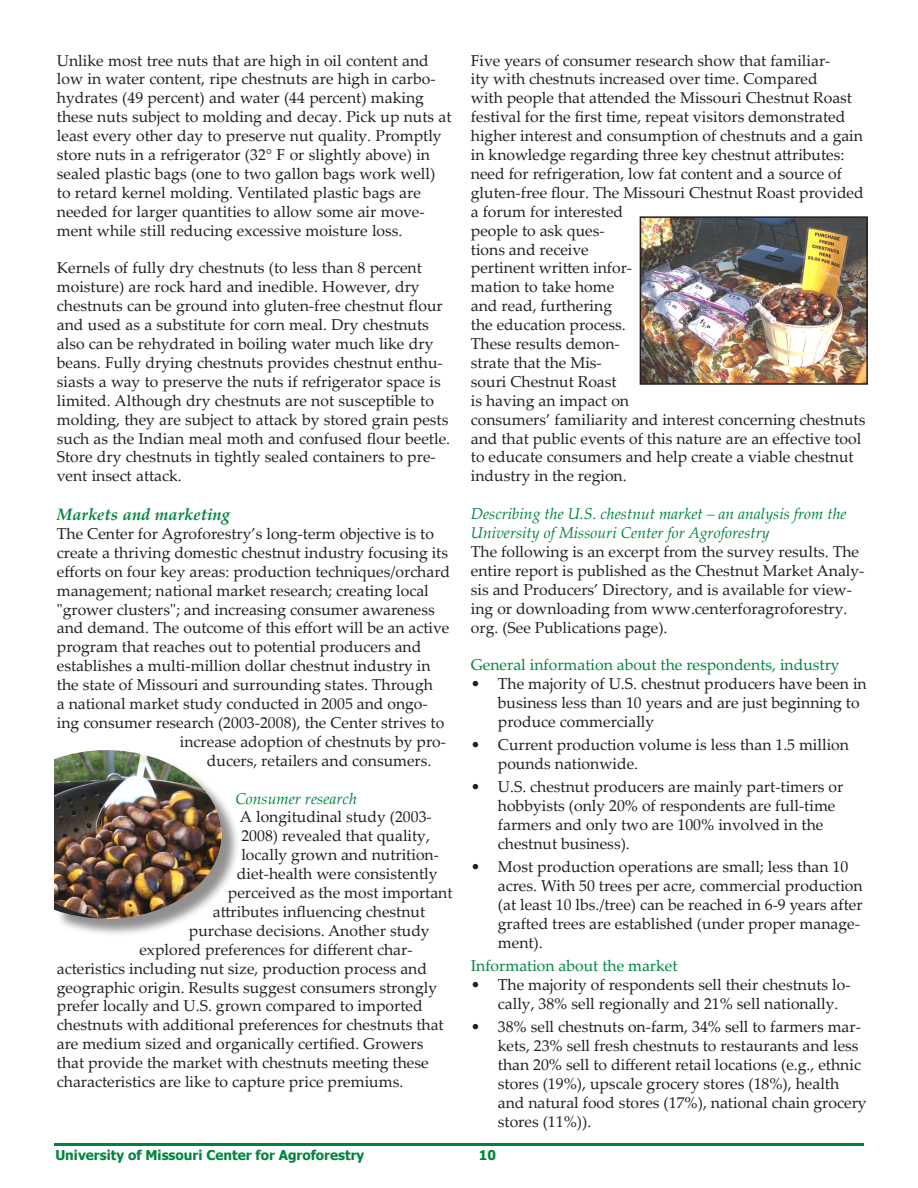
<style>
.page{position:relative;width:918px;height:1188px;background:#fff}
.page>*{position:absolute;margin:0;border:0;box-sizing:border-box;transform-origin:0 0}
.t1{font:italic 700 16.5px "Palatino Linotype";color:#00843d}
.t2{font:15.75px/18.9px "Palatino Linotype";color:#231f20}
.t3{font:italic 15.75px/18.9px "Palatino Linotype";color:#00843d}
.t4{font:15.75px "Palatino Linotype";color:#00843d}
.t5{font:700 13.5px "Tahoma";color:#00843d}
</style>
<div class="page">
<div style="left:56px;top:752px;width:184px;height:186px;background:#231f20;opacity:.5"></div>
<img style="left:54px;top:750px;width:168px;height:169px">
<img style="left:643px;top:219px;width:222px;height:163px">
<div style="left:640px;top:216px;width:228px;height:169px;border:2px solid #231f20"></div>
<hr style="left:54px;top:1143px;width:810px;height:3px;background:#00843d">
<p class="t2" style="left:57px;top:50px;width:396px">Unlike most tree nuts that are high in oil content and low in water content, ripe chestnuts are high in carbo&shy;hydrates (49 percent) and water (44 percent) making these nuts subject to molding and decay. Pick up nuts at least every other day to preserve nut quality. Promptly store nuts in a refrigerator (32° F or slightly above) in sealed plastic bags (one to two gallon bags work well) to retard kernel molding. Ventilated plastic bags are needed for larger quantities to allow some air move&shy;ment while still reducing excessive moisture loss.</p>
<p class="t2" style="left:57px;top:258px;width:395px">Kernels of fully dry chestnuts (to less than 8 percent moisture) are rock hard and inedible. However, dry chestnuts can be ground into gluten-free chestnut flour and used as a substitute for corn meal. Dry chestnuts also can be rehydrated in boiling water much like dry beans. Fully drying chestnuts provides chestnut enthu&shy;siasts a way to preserve the nuts if refrigerator space is limited. Although dry chestnuts are not susceptible to molding, they are subject to attack by stored grain pests such as the Indian meal moth and confused flour beetle.<br>Store dry chestnuts in tightly sealed containers to pre&shy;vent insect attack.</p>
<p class="t1" style="left:57px;top:503px;width:175px">Markets and marketing</p>
<p class="t2" style="left:57px;top:524px;width:379px">The Center for Agroforestry’s long-term objective is to</p>
<p class="t2" style="left:57px;top:542px;width:393px">create a thriving domestic chestnut industry focusing its</p>
<p class="t2" style="left:57px;top:561px;width:395px">efforts on four key areas: production techniques/orchard</p>
<p class="t2" style="left:57px;top:580px;width:374px">management; national market research; creating local</p>
<p class="t2" style="left:57px;top:599px;width:379px">"grower clusters"; and increasing consumer awareness</p>
<p class="t2" style="left:57px;top:618px;width:394px">and demand. The outcome of this effort will be an active</p>
<p class="t2" style="left:57px;top:637px;width:366px">program that reaches out to potential producers and</p>
<p class="t2" style="left:57px;top:656px;width:375px">establishes a multi-million dollar chestnut industry in</p>
<p class="t2" style="left:57px;top:675px;width:378px">the state of Missouri and surrounding states. Through</p>
<p class="t2" style="left:57px;top:694px;width:372px">a national market study conducted in 2005 and ongo-</p>
<p class="t2" style="left:57px;top:713px;width:389px">ing consumer research (2003-2008), the Center strives to</p>
<p class="t2" style="left:180px;top:731px;width:268px">increase adoption of chestnuts by pro-</p>
<p class="t2" style="left:207px;top:750px;width:226px">ducers, retailers and consumers.</p>
<p class="t3" style="left:235px;top:788px;width:123px">Consumer research</p>
<p class="t2" style="left:240px;top:807px;width:193px">A longitudinal study (2003-</p>
<p class="t2" style="left:241px;top:826px;width:190px">2008) revealed that quality,</p>
<p class="t2" style="left:241px;top:845px;width:199px">locally grown and nutrition-</p>
<p class="t2" style="left:237px;top:864px;width:202px">diet-health were consistently</p>
<p class="t2" style="left:228px;top:883px;width:226px">perceived as the most important</p>
<p class="t2" style="left:213px;top:902px;width:214px">attributes influencing chestnut</p>
<p class="t2" style="left:189px;top:920px;width:242px">purchase decisions. Another study</p>
<p class="t2" style="left:139px;top:939px;width:275px">explored preferences for different char-</p>
<p class="t2" style="left:57px;top:958px;width:372px">acteristics including nut size, production process and</p>
<p class="t2" style="left:57px;top:977px;width:382px">geographic origin. Results suggest consumers strongly</p>
<p class="t2" style="left:57px;top:996px;width:367px">prefer locally and U.S. grown compared to imported</p>
<p class="t2" style="left:57px;top:1015px;width:388px">chestnuts with additional preferences for chestnuts that</p>
<p class="t2" style="left:57px;top:1034px;width:368px">are medium sized and organically certified. Growers</p>
<p class="t2" style="left:57px;top:1053px;width:373px">that provide the market with chestnuts meeting these</p>
<p class="t2" style="left:57px;top:1072px;width:348px">characteristics are like to capture price premiums.</p>
<p class="t2" style="left:471px;top:50px;width:396px">Five years of consumer research show that familiar-<br>ity with chestnuts increased over time. Compared<br>with people that attended the Missouri Chestnut Roast festival for the first time, repeat visitors demonstrated higher interest and consumption of chestnuts and a gain in knowledge regarding three key chestnut attributes: need for refrigeration, low fat content and a source of gluten-free flour. The Missouri Chestnut Roast provided a forum for interested<br>people to ask ques-<br>tions and receive<br>pertinent written infor-<br>mation to take home<br>and read, furthering<br>the education process.<br>These results demon-<br>strate that the Mis-<br>souri Chestnut Roast<br>is having an impact on<br>consumers’ familiarity and interest concerning chestnuts and that public events of this nature are an effective tool to educate consumers and help create a viable chestnut industry in the region.</p>
<p class="t3" style="left:471px;top:504px;width:377px">Describing the U.S. chestnut market – an analysis from the<br>University of Missouri Center for Agroforestry</p>
<p class="t2" style="left:471px;top:542px;width:395px">The following is an excerpt from the survey results. The entire report is published as the Chestnut Market Analy&shy;sis and Producers’ Directory, and is available for view&shy;ing or downloading from www.centerforagroforestry. org. (See Publications page).</p>
<p class="t4" style="left:471px;top:654px;width:370px">General information about the respondents, industry</p>
<p class="t2" style="left:498px;top:674px;width:370px;text-indent:-27px">• The majority of U.S. chestnut producers have been in business less than 10 years and are just beginning to produce commercially</p>
<p class="t2" style="left:498px;top:735px;width:353px;text-indent:-27px">• Current production volume is less than 1.5 million pounds nationwide.</p>
<p class="t2" style="left:498px;top:777px;width:347px;text-indent:-27px">• U.S. chestnut producers are mainly part-timers or hobbyists (only 20% of respondents are full-time farmers and only two are 100% involved in the chestnut business).</p>
<p class="t2" style="left:498px;top:857px;width:366px;text-indent:-27px">• Most production operations are small; less than 10 acres. With 50 trees per acre, commercial production (at least 10 lbs./tree) can be reached in 6-9 years after grafted trees are established (under proper manage&shy;ment).</p>
<p class="t4" style="left:471px;top:955px;width:208px">Information about the market</p>
<p class="t2" style="left:498px;top:975px;width:354px;text-indent:-27px">• The majority of respondents sell their chestnuts lo&shy;cally, 38% sell regionally and 21% sell nationally.</p>
<p class="t2" style="left:498px;top:1017px;width:370px;text-indent:-27px">• 38% sell chestnuts on-farm, 34% sell to farmers mar&shy;kets, 23% sell fresh chestnuts to restaurants and less than 20% sell to different retail locations (e.g., ethnic stores (19%), upscale grocery stores (18%), health and natural food stores (17%), national chain grocery stores (11%)).</p>
<p class="t5" style="left:55px;top:1146px;width:311px">University of Missouri Center for Agroforestry</p>
<p class="t5" style="left:479px;top:1146px;width:19px">10</p>
</div>
